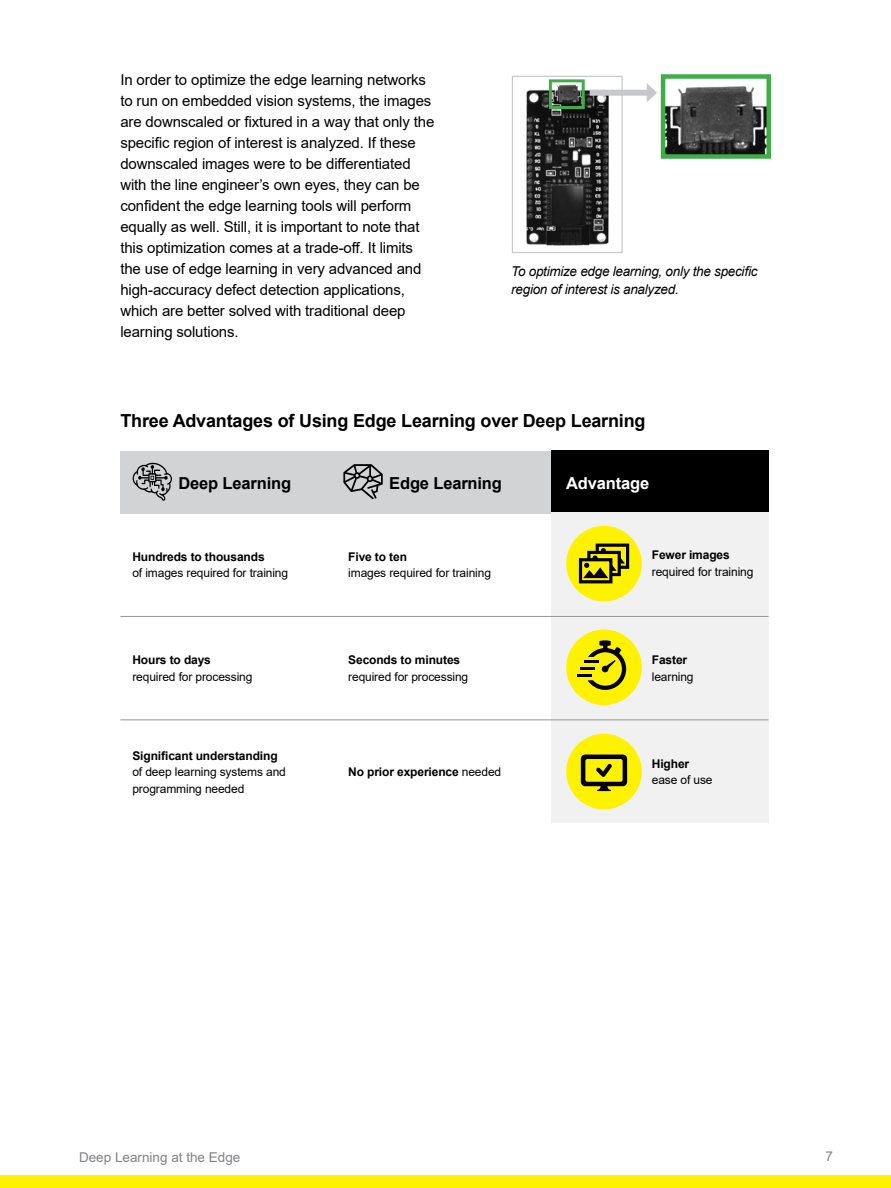
<style>
.page{position:relative;width:891px;height:1188px;background:#fff}
.page>*{position:absolute;margin:0;border:0;box-sizing:border-box;transform-origin:0 0}
.t1{font:700 18px "Arial";letter-spacing:-.01em;color:#000}
.t2{font:700 16.5px "Arial";letter-spacing:-.01em;color:#000}
.t3{font:700 16.5px "Arial";letter-spacing:-.01em;color:#fff}
.t4{font:15px/21px "Arial";letter-spacing:-.01em;color:#000}
.t5{font:italic 13.5px/18px "Arial";letter-spacing:-.02em;color:#000}
.t6{font:13.5px "Arial";color:#808285}
.t7{font:12px/16.5px "Arial";letter-spacing:-.01em;color:#000}
.t8{font:700 12px "Arial";letter-spacing:-.01em;color:#000}
.s1{font-weight:400}
</style>
<div class="page">
<img style="left:526px;top:79px;width:95px;height:167px">
<div style="left:512px;top:76px;width:111px;height:177px;border:1px solid #c7c8ca"></div>
<img style="left:666px;top:86px;width:100px;height:68px">
<div style="left:661px;top:74px;width:110px;height:85px;border:4px solid #41ad49"></div>
<div style="left:590px;top:90px;width:60px;height:6px;background:#c7c8ca"></div>
<svg style="left:647px;top:83px;width:10px;height:19px"></svg>
<div style="left:549px;top:79px;width:36px;height:30px;border:3px solid #41ad49"></div>
<div style="left:120px;top:451px;width:431px;height:62px;background:#d1d3d4"></div>
<div style="left:551px;top:451px;width:218px;height:62px;background:#000"></div>
<div style="left:551px;top:513px;width:218px;height:310px;background:#f1f1f2"></div>
<div style="left:566px;top:630px;width:76px;height:75px;background:#fff200;border-radius:50%"></div>
<div style="left:566px;top:734px;width:76px;height:75px;background:#fff200;border-radius:50%"></div>
<div style="left:566px;top:526px;width:76px;height:75px;background:#fff200;border-radius:50%"></div>
<div style="left:596px;top:544px;width:33px;height:25px;border:3px solid #000"></div>
<div style="left:581px;top:560px;width:30px;height:22px;background:#ddd100"></div>
<div style="left:579px;top:558px;width:33px;height:25px;border:3px solid #000"></div>
<svg style="left:583px;top:548px;width:42px;height:30px"></svg>
<svg style="left:588px;top:640px;width:38px;height:50px"></svg>
<hr style="left:585px;top:660px;width:14px;height:3px;background:#000">
<hr style="left:580px;top:667px;width:14px;height:3px;background:#000">
<hr style="left:578px;top:674px;width:14px;height:3px;background:#000">
<hr style="left:120px;top:616px;width:649px;height:1px;background:#939598">
<hr style="left:120px;top:720px;width:649px;height:1px;background:#939598">
<svg style="left:133px;top:462px;width:39px;height:39px"></svg>
<svg style="left:343px;top:464px;width:40px;height:35px"></svg>
<svg style="left:581px;top:755px;width:46px;height:36px"></svg>
<div style="left:0;top:1175px;width:891px;height:13px;background:#fff200"></div>
<p class="t4" style="left:120px;top:69px;width:315px">In order to optimize the edge learning networks to run on embedded vision systems, the images are downscaled or fixtured in a way that only the specific region of interest is analyzed. If these downscaled images were to be differentiated with the line engineer’s own eyes, they can be confident the edge learning tools will perform equally as well. Still, it is important to note that this optimization comes at a trade-off. It limits the use of edge learning in very advanced and high-accuracy defect detection applications, which are better solved with traditional deep learning solutions.</p>
<p class="t5" style="left:511px;top:263px;width:248px">To optimize edge learning, only the specific region of interest is analyzed.</p>
<p class="t1" style="left:120px;top:408px;width:527px">Three Advantages of Using Edge Learning over Deep Learning</p>
<p class="t2" style="left:179px;top:472px;width:114px">Deep Learning</p>
<p class="t2" style="left:389px;top:472px;width:114px">Edge Learning</p>
<p class="t3" style="left:566px;top:472px;width:85px">Advantage</p>
<p class="t8" style="left:132px;top:548px;width:134px">Hundreds to thousands</p>
<p class="t7" style="left:132px;top:565px;width:157px">of images required for training</p>
<p class="t8" style="left:348px;top:548px;width:60px">Five to ten</p>
<p class="t7" style="left:348px;top:565px;width:144px">images required for training</p>
<p class="t8" style="left:652px;top:547px;width:80px">Fewer images</p>
<p class="t7" style="left:652px;top:563px;width:103px">required for training</p>
<p class="t8" style="left:132px;top:652px;width:80px">Hours to days</p>
<p class="t7" style="left:132px;top:668px;width:122px">required for processing</p>
<p class="t8" style="left:348px;top:652px;width:113px">Seconds to minutes</p>
<p class="t7" style="left:348px;top:668px;width:122px">required for processing</p>
<p class="t8" style="left:652px;top:652px;width:37px">Faster</p>
<p class="t7" style="left:652px;top:668px;width:43px">learning</p>
<p class="t8" style="left:132px;top:747px;width:147px">Significant understanding</p>
<p class="t7" style="left:132px;top:764px;width:155px">of deep learning systems and programming needed</p>
<p class="t8" style="left:348px;top:763px;width:155px">No prior experience <span class="s1">needed</span></p>
<p class="t8" style="left:652px;top:755px;width:39px">Higher</p>
<p class="t7" style="left:652px;top:772px;width:62px">ease of use</p>
<p class="t6" style="left:79px;top:1148px;width:163px">Deep Learning at the Edge</p>
<p class="t6" style="left:825px;top:1147px;width:9px">7</p>
</div>
